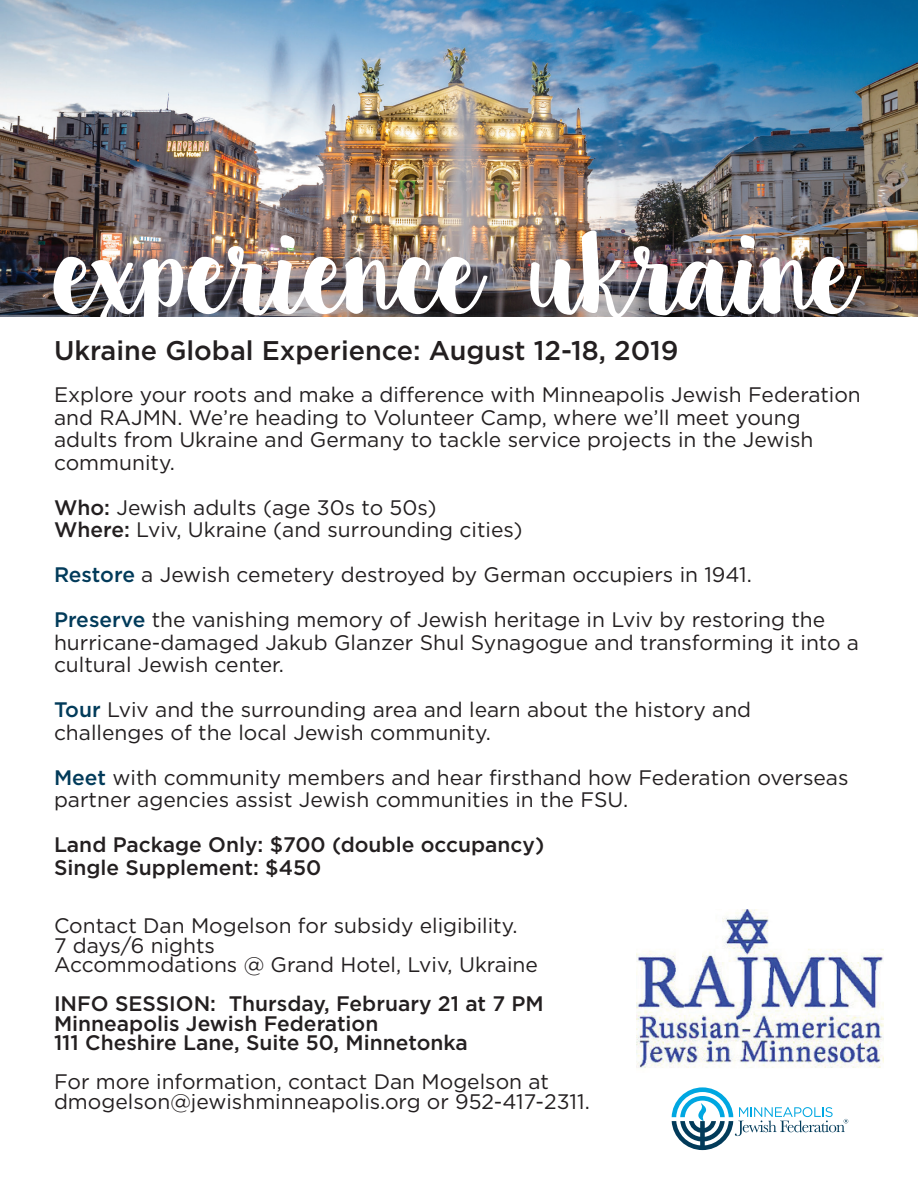
<style>
.page{position:relative;width:918px;height:1188px;background:#fff}
.page>*{position:absolute;margin:0;border:0;box-sizing:border-box;transform-origin:0 0}
.t1{font:123px "Clementine";letter-spacing:-.1em;color:#fff}
.t2{font:500 27px "Gotham";color:#231f20}
.t3{font:21px/22.5px "Gotham";color:#231f20}
.t4{font:500 21px/19.5px "Gotham";color:#231f20}
.s1{font-weight:500}
.s2{font-weight:500;color:#023b5a}
</style>
<div class="page">
<img style="left:0;top:0;width:918px;height:317px">
<img style="left:636px;top:909px;width:248px;height:159px">
<svg style="left:672px;top:1087px;width:176px;height:63px"></svg>
<h1 class="t1" style="left:52px;top:195px;width:811px">experience ukraine</h1>
<p class="t2" style="left:54px;top:335px;width:626px">Ukraine Global Experience: August 12-18, 2019</p>
<p class="t3" style="left:54px;top:383px;width:808px">Explore your roots and make a difference with Minneapolis Jewish Federation and RAJMN. We’re heading to Volunteer Camp, where we’ll meet young adults from Ukraine and Germany to tackle service projects in the Jewish community.</p>
<p class="t3" style="left:54px;top:496px;width:470px"><span class="s1">Who:</span> Jewish adults (age 30s to 50s)<br><span class="s1">Where:</span> Lviv, Ukraine (and surrounding cities)</p>
<p class="t3" style="left:54px;top:552px;width:773px;line-height:45px"><span class="s2">Restore</span> a Jewish cemetery destroyed by German occupiers in 1941.<br><span class="s2">Preserve</span> the vanishing memory of Jewish heritage in Lviv by restoring the</p>
<p class="t3" style="left:54px;top:631px;width:807px">hurricane-damaged Jakub Glanzer Shul Synagogue and transforming it into a cultural Jewish center.</p>
<p class="t3" style="left:54px;top:698px;width:699px"><span class="s2">Tour</span> Lviv and the surrounding area and learn about the history and challenges of the local Jewish community.</p>
<p class="t3" style="left:54px;top:766px;width:796px"><span class="s2">Meet</span> with community members and hear firsthand how Federation overseas partner agencies assist Jewish communities in the FSU.</p>
<p class="t4" style="left:54px;top:833px;width:492px;line-height:22.5px">Land Package Only: $700 (double occupancy)<br>Single Supplement: $450</p>
<p class="t3" style="left:54px;top:916px;width:486px;line-height:19.5px">Contact Dan Mogelson for subsidy eligibility.<br>7 days/6 nights<br>Accommodations @ Grand Hotel, Lviv, Ukraine</p>
<p class="t4" style="left:54px;top:994px;width:491px">INFO SESSION: Thursday, February 21 at 7 PM<br>Minneapolis Jewish Federation<br>111 Cheshire Lane, Suite 50, Minnetonka</p>
<p class="t3" style="left:54px;top:1072px;width:537px;line-height:19.8px">For more information, contact Dan Mogelson at dmogelson@jewishminneapolis.org or 952-417-2311.</p>
</div>
